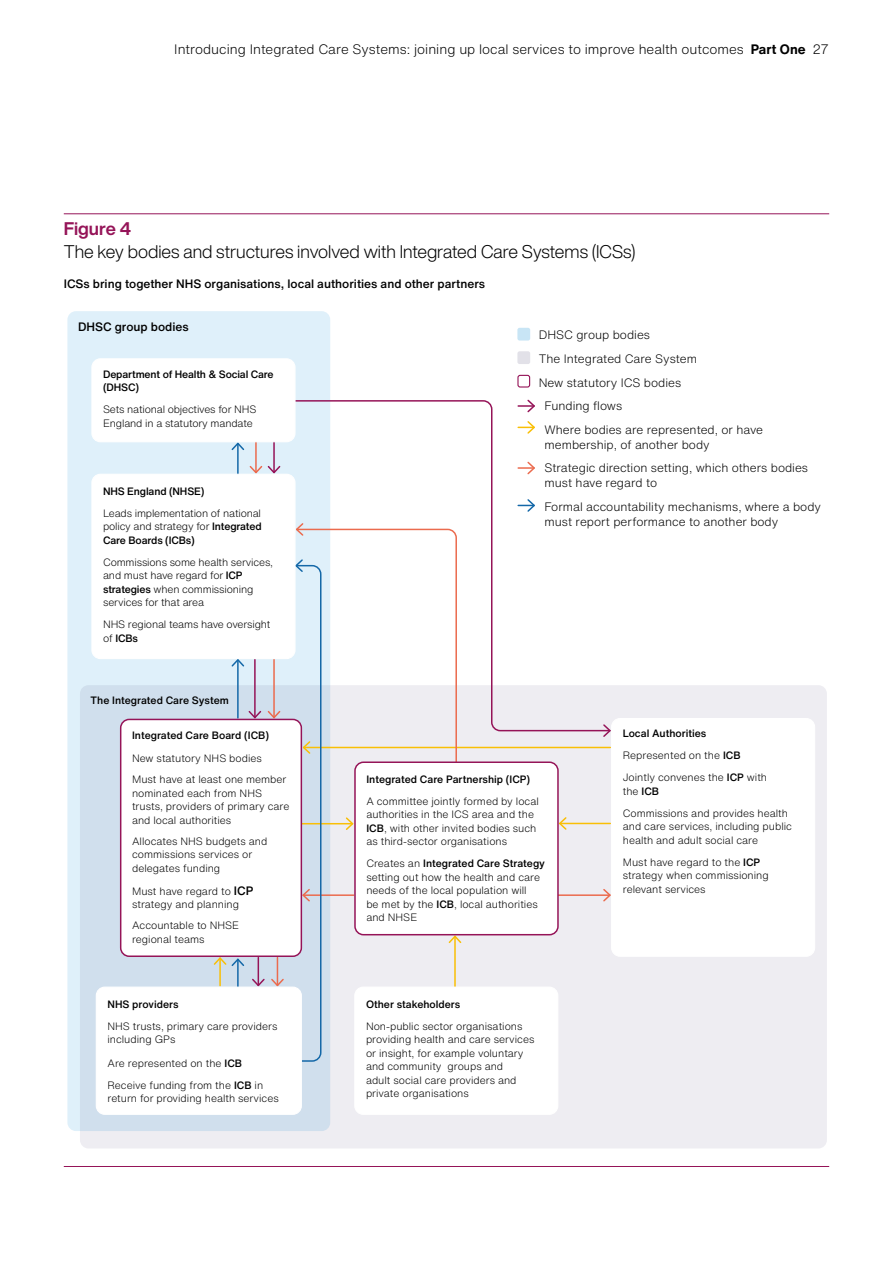
<style>
.page{position:relative;width:893px;height:1263px;background:#fff}
.page>*{position:absolute;margin:0;border:0;box-sizing:border-box;transform-origin:0 0}
.t1{font:300 18px/22.5px "Helvetica Now Display";color:#000}
.t2{font:300 13.5px "Helvetica Now Text";color:#000}
.t3{font:300 12px/23.5px "Helvetica Now Text";color:#000}
.t4{font:500 12px "Helvetica Now Text";color:#000}
.t5{font:300 10.5px/13.5px "Helvetica Now Text";color:#000}
.t6{font:500 10.5px/13.5px "Helvetica Now Text";color:#000}
.s1{font-weight:700}
.s2{font-weight:700;color:#951458}
.s3{font-weight:500}
.s4{font-weight:300}
.s5{font-weight:500;font-size:12px}
</style>
<div class="page">
<div style="left:67px;top:311px;width:263px;height:820px;background:#dff0fa;border-radius:9px"></div>
<svg style="left:80px;top:685px;width:747px;height:463px;background:#e7e9f0"></svg>
<div style="left:517px;top:328px;width:13px;height:13px;background:#c8e5f5;border-radius:2px"></div>
<div style="left:517px;top:351px;width:13px;height:13px;background:#e2e1e8;border-radius:2px"></div>
<div style="left:517px;top:375px;width:13px;height:13px;border:1px solid #951458;border-radius:2px"></div>
<hr style="left:64px;top:213px;width:765px;height:1px;background:#951458">
<div style="left:612px;top:718px;width:203px;height:238px;background:#fff;border-radius:9px"></div>
<div style="left:611px;top:718px;width:204px;height:239px;border:1px solid #fff;border-radius:9px"></div>
<hr style="left:273px;top:439px;width:2px;height:34px;background:#951458">
<hr style="left:273px;top:659px;width:2px;height:59px;background:#eb6b4e">
<hr style="left:237px;top:660px;width:2px;height:58px;background:#1468a8">
<svg style="left:231px;top:659px;width:14px;height:9px"></svg>
<hr style="left:237px;top:443px;width:2px;height:53px;background:#1468a8">
<svg style="left:231px;top:442px;width:14px;height:9px"></svg>
<hr style="left:255px;top:439px;width:2px;height:34px;background:#eb6b4e">
<svg style="left:249px;top:464px;width:32px;height:10px"></svg>
<hr style="left:254px;top:659px;width:2px;height:59px;background:#951458">
<svg style="left:247px;top:709px;width:35px;height:10px"></svg>
<svg style="left:212px;top:957px;width:73px;height:29px;background:#cad0d9"></svg>
<hr style="left:560px;top:823px;width:50px;height:1px;background:#f9bf06">
<svg style="left:559px;top:816px;width:9px;height:15px"></svg>
<hr style="left:304px;top:747px;width:306px;height:1px;background:#f9bf06">
<hr style="left:556px;top:894px;width:54px;height:2px;background:#eb6b4e">
<svg style="left:602px;top:887px;width:10px;height:16px"></svg>
<svg style="left:296px;top:399px;width:315px;height:333px"></svg>
<svg style="left:602px;top:723px;width:10px;height:15px"></svg>
<hr style="left:64px;top:1166px;width:765px;height:1px;background:#951458">
<svg style="left:294px;top:522px;width:169px;height:540px"></svg>
<div style="left:96px;top:987px;width:205px;height:127px;background:#fff;border-radius:9px"></div>
<div style="left:96px;top:986px;width:206px;height:129px;border:1px solid #fff;border-radius:9px"></div>
<div style="left:92px;top:474px;width:203px;height:184px;background:#fff;border-radius:9px"></div>
<div style="left:91px;top:474px;width:205px;height:185px;border:1px solid #fff;border-radius:9px"></div>
<div style="left:92px;top:359px;width:203px;height:83px;background:#fff;border-radius:9px"></div>
<div style="left:91px;top:358px;width:205px;height:84px;border:1px solid #fff;border-radius:9px"></div>
<div style="left:121px;top:719px;width:180px;height:237px;background:#fff;border-radius:9px"></div>
<div style="left:120px;top:719px;width:182px;height:238px;border:2px solid #951458;border-radius:9px"></div>
<div style="left:355px;top:762px;width:203px;height:173px;background:#fff;border-radius:9px"></div>
<div style="left:354px;top:761px;width:205px;height:174px;border:2px solid #951458;border-radius:9px"></div>
<div style="left:355px;top:987px;width:203px;height:127px;background:#fff;border-radius:9px"></div>
<div style="left:354px;top:986px;width:204px;height:129px;border:1px solid #fff;border-radius:9px"></div>
<p class="t2" style="left:174px;top:39px;width:656px">Introducing Integrated Care Systems: joining up local services to improve health outcomes <span class="s1">Part One</span> 27</p>
<p class="t1" style="left:64px;top:218px;width:573px"><span class="s2">Figure 4<br></span>The key bodies and structures involved with Integrated Care Systems (ICSs)</p>
<p class="t4" style="left:64px;top:274px;width:423px">ICSs bring together NHS organisations, local authorities and other partners</p>
<p class="t4" style="left:78px;top:317px;width:112px">DHSC group bodies</p>
<p class="t6" style="left:103px;top:367px;width:172px">Department of Health &amp; Social Care (DHSC)</p>
<p class="t5" style="left:103px;top:402px;width:155px">Sets national objectives for NHS<br>England in a statutory mandate</p>
<p class="t5" style="left:103px;top:479px;width:159px;line-height:22px"><span class="s3">NHS England (NHSE)<br></span>Leads implementation of national</p>
<p class="t6" style="left:103px;top:519px;width:160px"><span class="s4">policy and strategy for</span> Integrated<br>Care Boards (ICBs)</p>
<p class="t5" style="left:103px;top:555px;width:171px">Commissions some health services, and must have regard for <span class="s3">ICP strategies</span> when commissioning services for that area</p>
<p class="t5" style="left:103px;top:617px;width:169px">NHS regional teams have oversight of <span class="s3">ICBs</span></p>
<p class="t6" style="left:91px;top:693px;width:140px">The Integrated Care System</p>
<p class="t6" style="left:132px;top:728px;width:139px">Integrated Care Board (ICB)</p>
<p class="t5" style="left:132px;top:747px;width:156px;line-height:21.1px">New statutory NHS bodies<br>Must have at least one member</p>
<p class="t5" style="left:132px;top:786px;width:159px">nominated each from NHS trusts, providers of primary care and local authorities</p>
<p class="t5" style="left:132px;top:834px;width:137px">Allocates NHS budgets and commissions services or delegates funding</p>
<p class="t5" style="left:132px;top:884px;width:123px">Must have regard to <span class="s5">ICP </span>strategy and planning</p>
<p class="t5" style="left:132px;top:918px;width:109px">Accountable to NHSE regional teams</p>
<p class="t5" style="left:107px;top:992px;width:172px;line-height:22px"><span class="s3">NHS providers<br></span>NHS trusts, primary care providers</p>
<p class="t5" style="left:107px;top:1032px;width:69px">including GPs</p>
<p class="t5" style="left:107px;top:1051px;width:157px;line-height:22px">Are represented on the <span class="s3">ICB<br></span>Receive funding from the <span class="s3">ICB</span> in</p>
<p class="t5" style="left:107px;top:1091px;width:173px">return for providing health services</p>
<p class="t3" style="left:539px;top:323px;width:113px">DHSC group bodies</p>
<p class="t3" style="left:539px;top:346px;width:160px">The Integrated Care System</p>
<p class="t3" style="left:539px;top:370px;width:144px">New statutory ICS bodies</p>
<p class="t3" style="left:544px;top:394px;width:79px">Funding flows</p>
<p class="t3" style="left:544px;top:417px;width:220px">Where bodies are represented, or have</p>
<p class="t3" style="left:544px;top:432px;width:265px">membership, of another body<br>Strategic direction setting, which others bodies</p>
<p class="t3" style="left:544px;top:471px;width:278px">must have regard to<br>Formal accountability mechanisms, where a body</p>
<p class="t3" style="left:544px;top:509px;width:235px">must report performance to another body</p>
<p class="t6" style="left:366px;top:768px;width:174px;line-height:22px">Integrated Care Partnership (ICP)<br><span class="s4">A committee jointly formed by local</span></p>
<p class="t5" style="left:366px;top:807px;width:172px">authorities in the ICS area and the<br><span class="s3">ICB</span>, with other invited bodies such as third-sector organisations</p>
<p class="t5" style="left:366px;top:856px;width:180px">Creates an <span class="s3">Integrated Care Strategy </span>setting out how the health and care needs of the local population will<br>be met by the <span class="s3">ICB</span>, local authorities and NHSE</p>
<p class="t5" style="left:366px;top:992px;width:158px;line-height:22px"><span class="s3">Other stakeholders<br></span>Non-public sector organisations</p>
<p class="t5" style="left:366px;top:1032px;width:170px">providing health and care services or insight, for example voluntary and community groups and<br>adult social care providers and private organisations</p>
<p class="t5" style="left:623px;top:722px;width:146px;line-height:22px"><span class="s3">Local Authorities<br></span>Represented on the <span class="s3">ICB<br></span>Jointly convenes the <span class="s3">ICP</span> with</p>
<p class="t5" style="left:623px;top:780px;width:167px;line-height:22px">the <span class="s3">ICB<br></span>Commissions and provides health</p>
<p class="t5" style="left:623px;top:820px;width:171px">and care services, including public health and adult social care</p>
<p class="t5" style="left:623px;top:855px;width:147px">Must have regard to the <span class="s3">ICP </span>strategy when commissioning relevant services</p>
</div>
